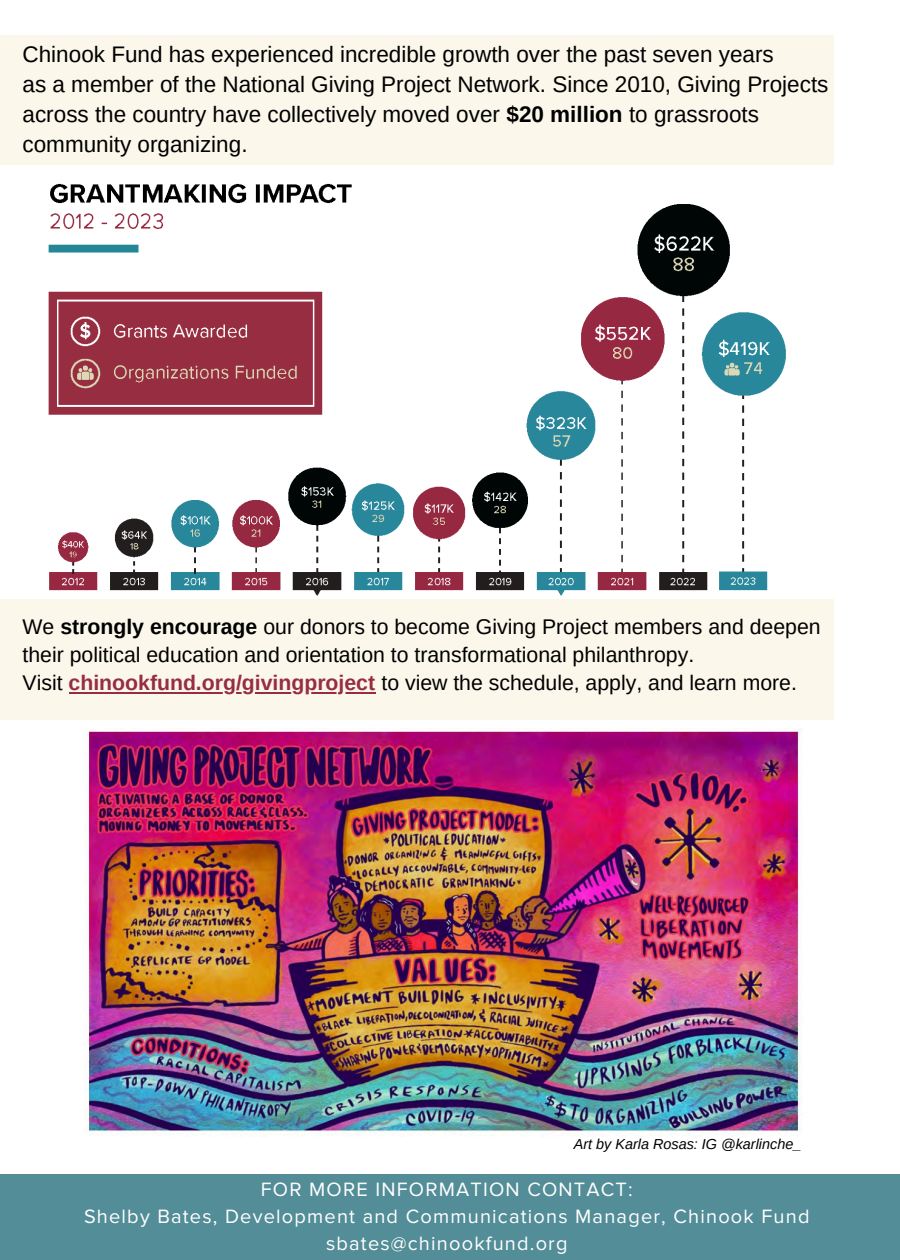
<style>
.page{position:relative;width:900px;height:1260px;background:#fff}
.page>*{position:absolute;margin:0;border:0;box-sizing:border-box;transform-origin:0 0}
.t1{font:22.5px/30px "Arimo";color:#000}
.t2{font:21.25px/28.2px "Arimo";color:#000}
.t3{font:20px/26.8px "Proxima Nova";letter-spacing:.06em;color:#fff;text-align:center}
.t4{font:italic 14.5px "Arimo";color:#000}
.s1{font-weight:700}
.s2{font-weight:700;color:#972d40}
</style>
<div class="page">
<div style="left:0;top:1174px;width:900px;height:86px;background:#528d98"></div>
<img style="left:48px;top:183px;width:786px;height:443px">
<img style="left:86px;top:730px;width:716px;height:402px">
<div style="left:0;top:35px;width:833px;height:129px;background:#fbf7eb"></div>
<div style="left:0;top:599px;width:833px;height:121px;background:#fbf7eb"></div>
<hr style="left:69px;top:692px;width:307px;height:2px;background:#972d40">
<h1 class="t1" style="left:23px;top:39px;width:807px">Chinook Fund has experienced incredible growth over the past seven years<br>as a member of the National Giving Project Network. Since 2010, Giving Projects across the country have collectively moved over <span class="s1">$20 million</span> to grassroots community organizing.</h1>
<h1 class="t2" style="left:23px;top:612px;width:800px">We <span class="s1">strongly encourage</span> our donors to become Giving Project members and deepen their political education and orientation to transformational philanthropy.<br>Visit <span class="s2">chinookfund.org/givingproject</span> to view the schedule, apply, and learn more.</h1>
<p class="t4" style="left:574px;top:1136px;width:229px">Art by Karla Rosas: IG @karlinche_</p>
<p class="t3" style="left:84px;top:1177px;width:727px">FOR MORE INFORMATION CONTACT:<br>Shelby Bates, Development and Communications Manager, Chinook Fund sbates@chinookfund.org</p>
</div>
